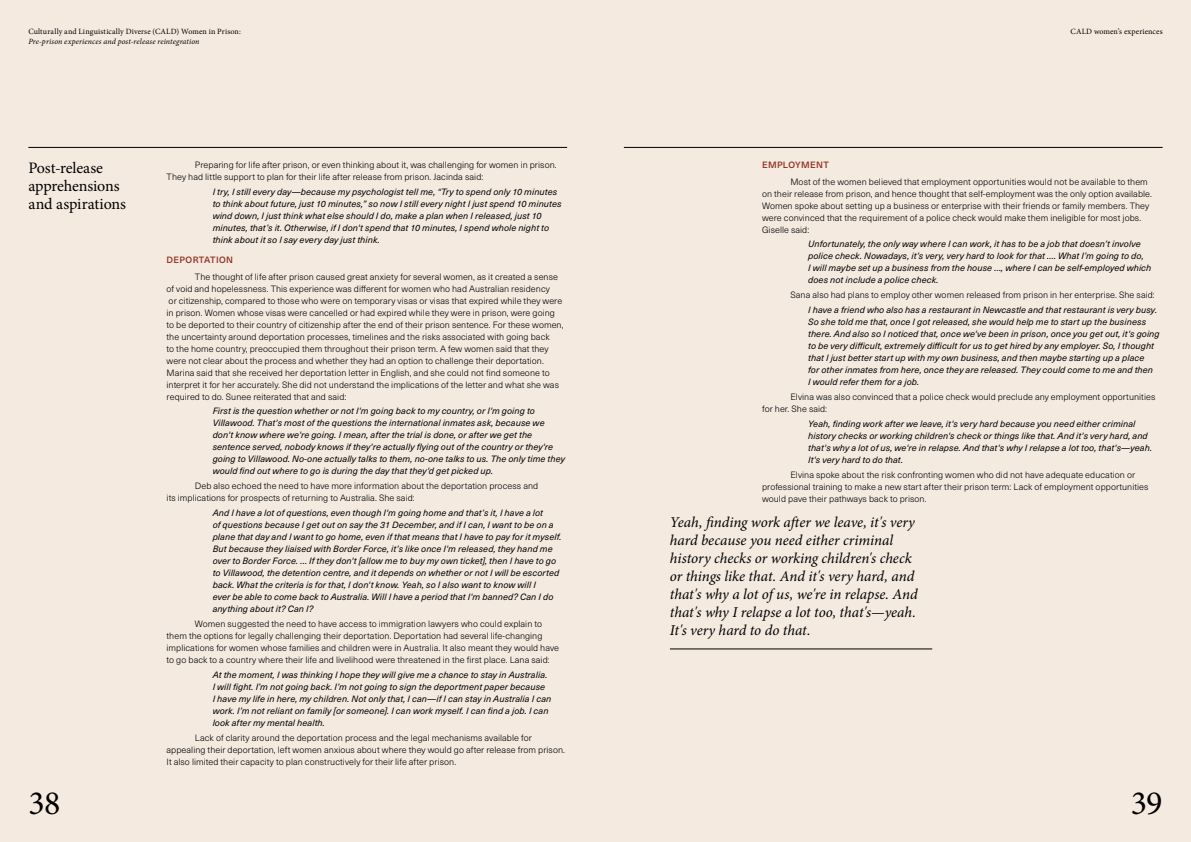
<style>
.page{position:relative;width:1191px;height:842px;background:#f4eae0}
.page>*{position:absolute;margin:0;border:0;box-sizing:border-box;transform-origin:0 0}
.t1{font:34px "Minion Pro";color:#000}
.t2{font:16px/18px "Minion Pro";letter-spacing:-.01em;color:#000}
.t3{font:italic 15px/18px "Minion Pro";letter-spacing:-.005em;color:#000}
.t4{font:italic 9px/12px "Neue Haas Unica W1 G";letter-spacing:.01em;color:#000}
.t5{font:300 9px/12px "Neue Haas Unica W1 G";letter-spacing:.005em;color:#000}
.t6{font:500 9px "Neue Haas Unica W1 G";letter-spacing:.04em;color:#8f2e1e}
.t7{font:8px "Minion Pro";letter-spacing:.015em;color:#000}
.t8{font:italic 8px "Minion Pro";letter-spacing:.015em;color:#000}
</style>
<div class="page">
<hr style="left:28px;top:147px;width:539px;height:1px;background:#000">
<hr style="left:624px;top:147px;width:538px;height:1px;background:#000">
<hr style="left:670px;top:649px;width:262px;height:1px;background:#000">
<p class="t7" style="left:28px;top:26px;width:214px">Culturally and Linguistically Diverse (CALD) Women in Prison:</p>
<p class="t8" style="left:28px;top:36px;width:173px">Pre-prison experiences and post-release reintegration</p>
<p class="t7" style="left:1070px;top:26px;width:94px">CALD women’s experiences</p>
<h2 class="t2" style="left:28px;top:159px;width:99px">Post-release apprehensions and aspirations</h2>
<p class="t5" style="left:167px;top:159px;width:392px;text-indent:28px">Preparing for life after prison, or even thinking about it, was challenging for women in prison.<br>They had little support to plan for their life after release from prison. Jacinda said:</p>
<p class="t4" style="left:213px;top:186px;width:350px">I try, I still every day—because my psychologist tell me, “Try to spend only 10 minutes to think about future, just 10 minutes,” so now I still every night I just spend 10 minutes wind down, I just think what else should I do, make a plan when I released, just 10 minutes, that’s it. Otherwise, if I don't spend that 10 minutes, I spend whole night to think about it so I say every day just think.</p>
<p class="t6" style="left:167px;top:253px;width:68px">DEPORTATION</p>
<p class="t5" style="left:167px;top:270px;width:398px;text-indent:28px">The thought of life after prison caused great anxiety for several women, as it created a sense of void and hopelessness. This experience was different for women who had Australian residency<br>or citizenship, compared to those who were on temporary visas or visas that expired while they were in prison. Women whose visas were cancelled or had expired while they were in prison, were going to be deported to their country of citizenship after the end of their prison sentence. For these women, the uncertainty around deportation processes, timelines and the risks associated with going back<br>to the home country, preoccupied them throughout their prison term. A few women said that they were not clear about the process and whether they had an option to challenge their deportation.<br>Marina said that she received her deportation letter in English, and she could not find someone to interpret it for her accurately. She did not understand the implications of the letter and what she was required to do. Sunee reiterated that and said:</p>
<p class="t4" style="left:213px;top:405px;width:354px">First is the question whether or not I'm going back to my country, or I'm going to Villawood. That's most of the questions the international inmates ask, because we don't know where we're going. I mean, after the trial is done, or after we get the sentence served, nobody knows if they're actually flying out of the country or they're going to Villawood. No-one actually talks to them, no-one talks to us. The only time they would find out where to go is during the day that they'd get picked up.</p>
<p class="t5" style="left:167px;top:480px;width:373px;text-indent:28px">Deb also echoed the need to have more information about the deportation process and its implications for prospects of returning to Australia. She said:</p>
<p class="t4" style="left:213px;top:506px;width:350px">And I have a lot of questions, even though I'm going home and that’s it, I have a lot<br>of questions because I get out on say the 31 December, and if I can, I want to be on a plane that day and I want to go home, even if that means that I have to pay for it myself.<br>But because they liaised with Border Force, it’s like once I'm released, they hand me over to Border Force. … If they don't [allow me to buy my own ticket], then I have to go to Villawood, the detention centre, and it depends on whether or not I will be escorted back. What the criteria is for that, I don't know. Yeah, so I also want to know will I<br>ever be able to come back to Australia. Will I have a period that I'm banned? Can I do anything about it? Can I?</p>
<p class="t5" style="left:167px;top:617px;width:394px;text-indent:28px">Women suggested the need to have access to immigration lawyers who could explain to them the options for legally challenging their deportation. Deportation had several life-changing implications for women whose families and children were in Australia. It also meant they would have to go back to a country where their life and livelihood were threatened in the first place. Lana said:</p>
<p class="t4" style="left:213px;top:668px;width:340px">At the moment, I was thinking I hope they will give me a chance to stay in Australia.<br>I will fight. I’m not going back. I’m not going to sign the deportment paper because<br>I have my life in here, my children. Not only that, I can—if I can stay in Australia I can work. I’m not reliant on family [or someone]. I can work myself. I can find a job. I can look after my mental health.</p>
<p class="t5" style="left:167px;top:731px;width:400px;text-indent:28px">Lack of clarity around the deportation process and the legal mechanisms available for appealing their deportation, left women anxious about where they would go after release from prison.<br>It also limited their capacity to plan constructively for their life after prison.</p>
<p class="t6" style="left:762px;top:158px;width:68px">EMPLOYMENT</p>
<p class="t5" style="left:762px;top:175px;width:391px;text-indent:28px">Most of the women believed that employment opportunities would not be available to them on their release from prison, and hence thought that self-employment was the only option available.<br>Women spoke about setting up a business or enterprise with their friends or family members. They were convinced that the requirement of a police check would make them ineligible for most jobs.<br>Giselle said:</p>
<p class="t4" style="left:808px;top:238px;width:345px">Unfortunately, the only way where I can work, it has to be a job that doesn’t involve police check. Nowadays, it’s very, very hard to look for that …. What I’m going to do,<br>I will maybe set up a business from the house …, where I can be self-employed which does not include a police check.</p>
<p class="t5" style="left:790px;top:289px;width:366px">Sana also had plans to employ other women released from prison in her enterprise. She said:</p>
<p class="t4" style="left:808px;top:303px;width:353px">I have a friend who also has a restaurant in Newcastle and that restaurant is very busy.<br>So she told me that, once I got released, she would help me to start up the business there. And also so I noticed that, once we've been in prison, once you get out, it's going to be very difficult, extremely difficult for us to get hired by any employer. So, I thought that I just better start up with my own business, and then maybe starting up a place<br>for other inmates from here, once they are released. They could come to me and then<br>I would refer them for a job.</p>
<p class="t5" style="left:762px;top:390px;width:395px;text-indent:28px">Elvina was also convinced that a police check would preclude any employment opportunities for her. She said:</p>
<p class="t4" style="left:808px;top:417px;width:345px">Yeah, finding work after we leave, it's very hard because you need either criminal history checks or working children's check or things like that. And it's very hard, and that's why a lot of us, we're in relapse. And that's why I relapse a lot too, that's—yeah.<br>It's very hard to do that.</p>
<p class="t5" style="left:762px;top:468px;width:388px;text-indent:28px">Elvina spoke about the risk confronting women who did not have adequate education or professional training to make a new start after their prison term: Lack of employment opportunities would pave their pathways back to prison.</p>
<p class="t3" style="left:670px;top:513px;width:249px">Yeah, finding work after we leave, it's very hard because you need either criminal history checks or working children's check or things like that. And it's very hard, and that's why a lot of us, we're in relapse. And that's why I relapse a lot too, that's—yeah.<br>It's very hard to do that.</p>
<h1 class="t1" style="left:28px;top:780px;width:34px">38</h1>
<h1 class="t1" style="left:1131px;top:780px;width:33px">39</h1>
</div>
